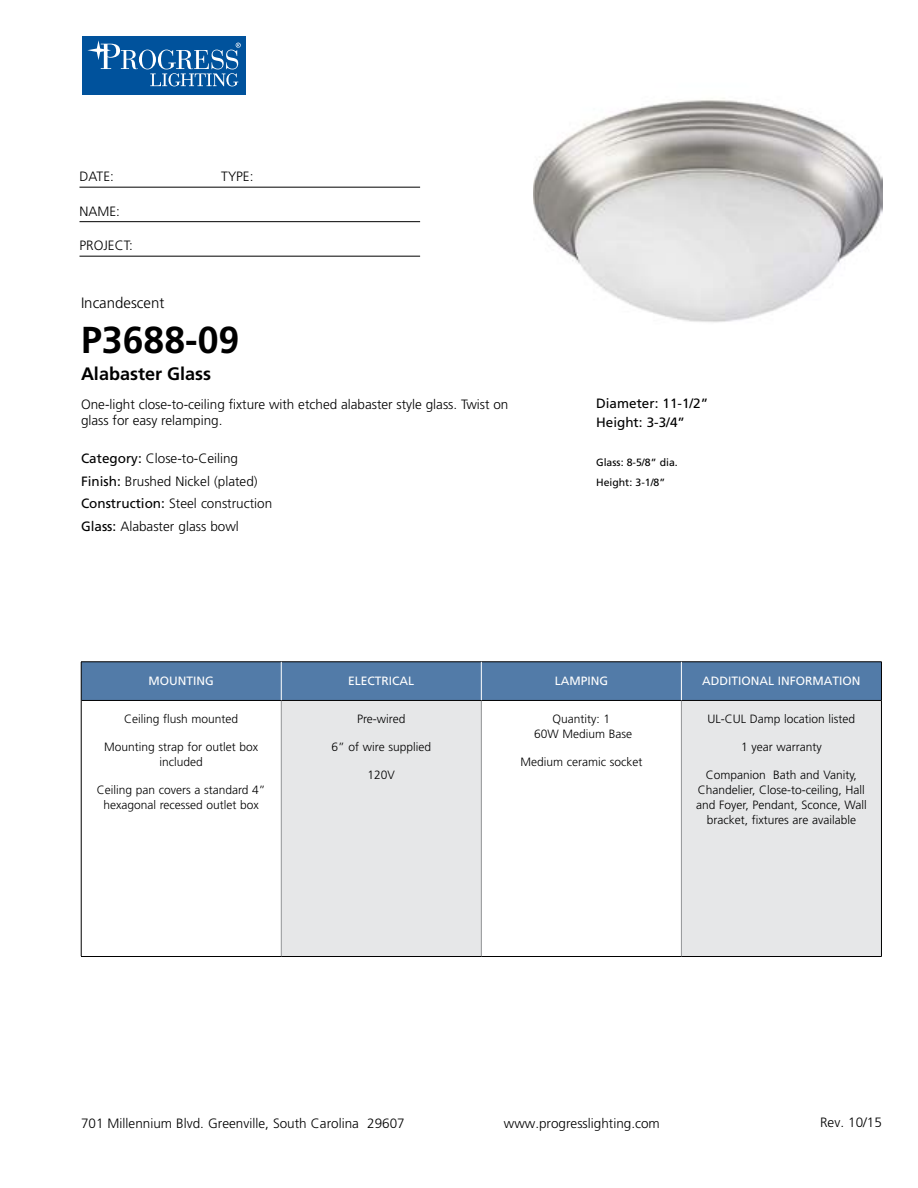
<style>
.page{position:relative;width:918px;height:1188px;background:#fff}
.page>*{position:absolute;margin:0;border:0;box-sizing:border-box;transform-origin:0 0}
.t1{font:700 37.5px "Frutiger";color:#000}
.t2{font:700 18px "Frutiger";color:#000}
.t3{font:300 15px "Frutiger";color:#000}
.t4{font:300 13.5px/22.5px "Frutiger";color:#000}
.t5{font:13.5px/19.5px "Frutiger";color:#000}
.t6{font:300 12px/15px "Frutiger";color:#000;text-align:center}
.t7{font:12px "Frutiger";color:#fff}
.t8{font:10.5px/19.5px "Frutiger";color:#000}
.s1{font-weight:400}
</style>
<div class="page">
<div style="left:82px;top:36px;width:164px;height:59px;background:#00529c"></div>
<svg style="left:139px;top:50px;width:17px;height:19px"></svg>
<div style="left:142px;top:50px;width:11px;height:19px;background:#00529c;border-radius:50%"></div>
<svg style="left:87px;top:40px;width:51px;height:29px"></svg>
<svg style="left:150px;top:43px;width:91px;height:43px"></svg>
<hr style="left:80px;top:187px;width:340px;height:1px;background:#000">
<hr style="left:80px;top:221px;width:340px;height:1px;background:#000">
<hr style="left:80px;top:256px;width:340px;height:1px;background:#000">
<div style="left:82px;top:663px;width:799px;height:37px;background:#527ba8"></div>
<div style="left:281px;top:700px;width:200px;height:257px;background:#e6e7e8"></div>
<div style="left:681px;top:700px;width:200px;height:257px;background:#e6e7e8"></div>
<hr style="left:281px;top:701px;width:1px;height:255px;background:#939598">
<hr style="left:481px;top:701px;width:1px;height:255px;background:#939598">
<hr style="left:681px;top:701px;width:1px;height:255px;background:#939598">
<hr style="left:81px;top:700px;width:200px;height:1px;background:#000">
<hr style="left:281px;top:700px;width:200px;height:1px;background:#000">
<hr style="left:481px;top:700px;width:200px;height:1px;background:#000">
<hr style="left:681px;top:700px;width:200px;height:1px;background:#000">
<hr style="left:81px;top:956px;width:200px;height:1px;background:#000">
<hr style="left:281px;top:956px;width:200px;height:1px;background:#000">
<hr style="left:481px;top:956px;width:200px;height:1px;background:#000">
<hr style="left:681px;top:956px;width:201px;height:1px;background:#000">
<hr style="left:81px;top:662px;width:200px;height:1px;background:#000">
<hr style="left:81px;top:662px;width:1px;height:38px;background:#000">
<hr style="left:281px;top:662px;width:200px;height:1px;background:#000">
<hr style="left:481px;top:662px;width:200px;height:1px;background:#000">
<hr style="left:681px;top:662px;width:201px;height:1px;background:#000">
<hr style="left:881px;top:662px;width:1px;height:38px;background:#000">
<hr style="left:81px;top:700px;width:1px;height:256px;background:#000">
<hr style="left:881px;top:700px;width:1px;height:256px;background:#000">
<hr style="left:281px;top:662px;width:1px;height:38px;background:#fff">
<hr style="left:681px;top:662px;width:1px;height:38px;background:#fff">
<hr style="left:481px;top:662px;width:1px;height:38px;background:#fff">
<img style="left:533px;top:98px;width:349px;height:225px">
<p class="t4" style="left:80px;top:165px;width:36px">DATE:</p>
<p class="t4" style="left:221px;top:165px;width:34px">TYPE:</p>
<p class="t4" style="left:80px;top:200px;width:42px">NAME:</p>
<p class="t4" style="left:80px;top:234px;width:55px">PROJECT:</p>
<p class="t3" style="left:81px;top:295px;width:85px">Incandescent</p>
<h1 class="t1" style="left:81px;top:318px;width:160px">P3688-09</h1>
<h2 class="t2" style="left:81px;top:364px;width:132px">Alabaster Glass</h2>
<p class="t4" style="left:81px;top:396px;width:429px;line-height:16.2px">One-light close-to-ceiling fixture with etched alabaster style glass. Twist on glass for easy relamping.</p>
<p class="t4" style="left:81px;top:448px;width:193px"><span class="s1">Category:</span> Close-to-Ceiling<br><span class="s1">Finish:</span> Brushed Nickel (plated)<br><span class="s1">Construction:</span> Steel construction<br><span class="s1">Glass:</span> Alabaster glass bowl</p>
<p class="t5" style="left:596px;top:393px;width:114px">Diameter: 11-1/2”<br>Height: 3-3/4”</p>
<p class="t8" style="left:596px;top:453px;width:83px">Glass: 8-5/8” dia.<br>Height: 3-1/8”</p>
<p class="t7" style="left:149px;top:673px;width:67px">MOUNTING</p>
<p class="t7" style="left:348px;top:673px;width:68px">ELECTRICAL</p>
<p class="t7" style="left:555px;top:673px;width:55px">LAMPING</p>
<p class="t7" style="left:702px;top:673px;width:160px">ADDITIONAL INFORMATION</p>
<p class="t6" style="left:124px;top:712px;width:116px">Ceiling flush mounted</p>
<p class="t6" style="left:104px;top:739px;width:156px">Mounting strap for outlet box included</p>
<p class="t6" style="left:97px;top:782px;width:170px">Ceiling pan covers a standard 4” hexagonal recessed outlet box</p>
<p class="t6" style="left:357px;top:712px;width:50px">Pre-wired</p>
<p class="t6" style="left:332px;top:739px;width:101px">6” of wire supplied</p>
<p class="t6" style="left:368px;top:767px;width:29px">120V</p>
<p class="t6" style="left:708px;top:712px;width:149px">UL-CUL Damp location listed</p>
<p class="t6" style="left:741px;top:739px;width:82px">1 year warranty</p>
<p class="t6" style="left:696px;top:767px;width:172px">Companion Bath and Vanity,<br>Chandelier, Close-to-ceiling, Hall and Foyer, Pendant, Sconce, Wall bracket, fixtures are available</p>
<p class="t6" style="left:534px;top:712px;width:100px">Quantity: 1<br>60W Medium Base</p>
<p class="t6" style="left:520px;top:754px;width:123px">Medium ceramic socket</p>
<p class="t4" style="left:81px;top:1112px;width:325px">701 Millennium Blvd. Greenville, South Carolina 29607</p>
<p class="t4" style="left:504px;top:1112px;width:158px">www.progresslighting.com</p>
<p class="t4" style="left:820px;top:1111px;width:63px">Rev. 10/15</p>
</div>
